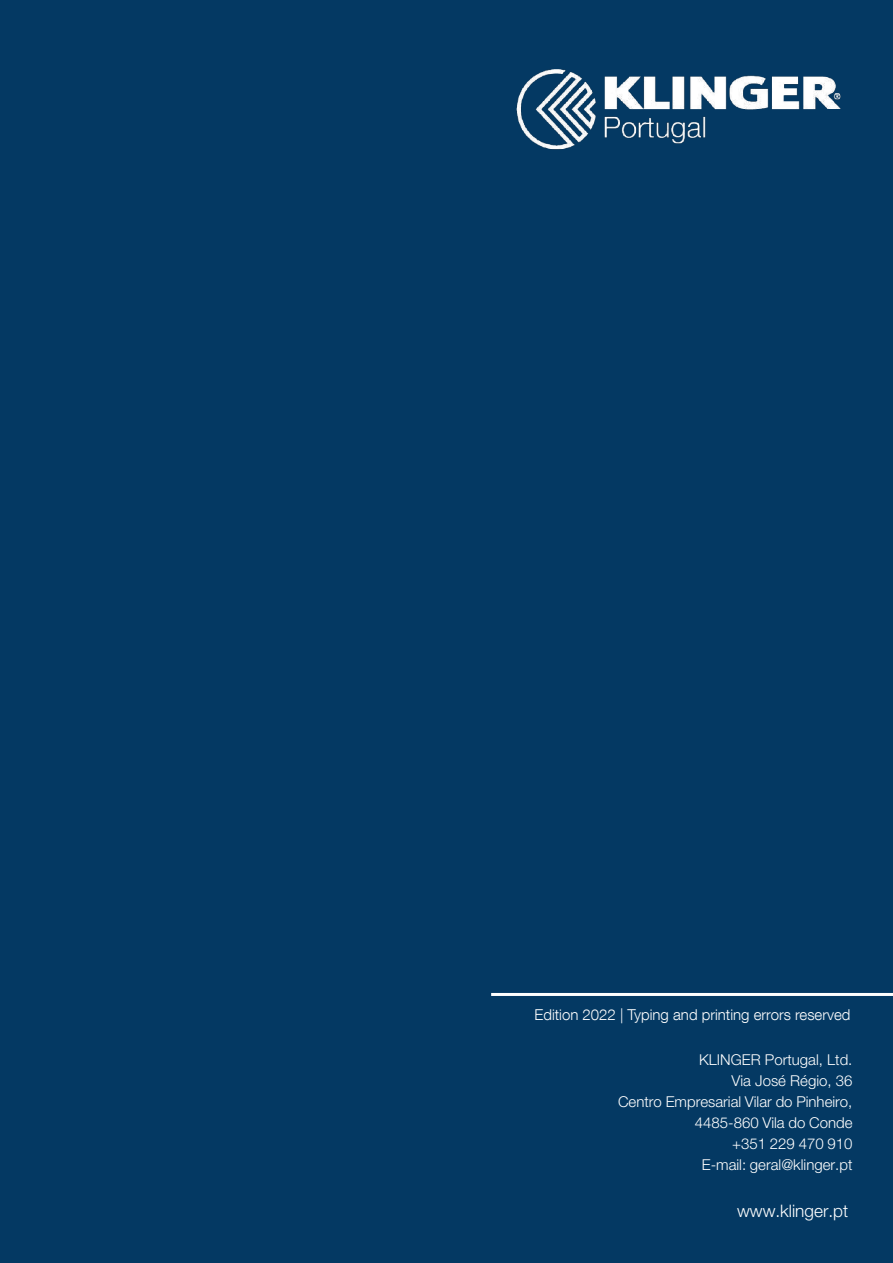
<style>
.page{position:relative;width:893px;height:1263px;background:#043963}
.page>*{position:absolute;margin:0;border:0;box-sizing:border-box;transform-origin:0 0}
.t1{font:300 17.25px "Helvetica Neue LT Pro";color:#fff}
.t2{font:300 15px/21px "Helvetica Neue LT Pro";color:#fff;text-align:right}
.t3{font:300 15px "Helvetica Neue LT Com";color:#fff}
</style>
<div class="page">
<hr style="left:491px;top:993px;width:402px;height:3px;background:#fff">
<img style="left:516px;top:69px;width:325px;height:81px">
<p class="t3" style="left:534px;top:1005px;width:317px">Edition 2022 | Typing and printing errors reserved</p>
<p class="t2" style="left:618px;top:1049px;width:236px">KLINGER Portugal, Ltd.<br>Via José Régio, 36<br>Centro Empresarial Vilar do Pinheiro,<br>4485-860 Vila do Conde<br>+351 229 470 910<br>E-mail: geral@klinger.pt</p>
<p class="t1" style="left:737px;top:1200px;width:113px">www.klinger.pt</p>
</div>
